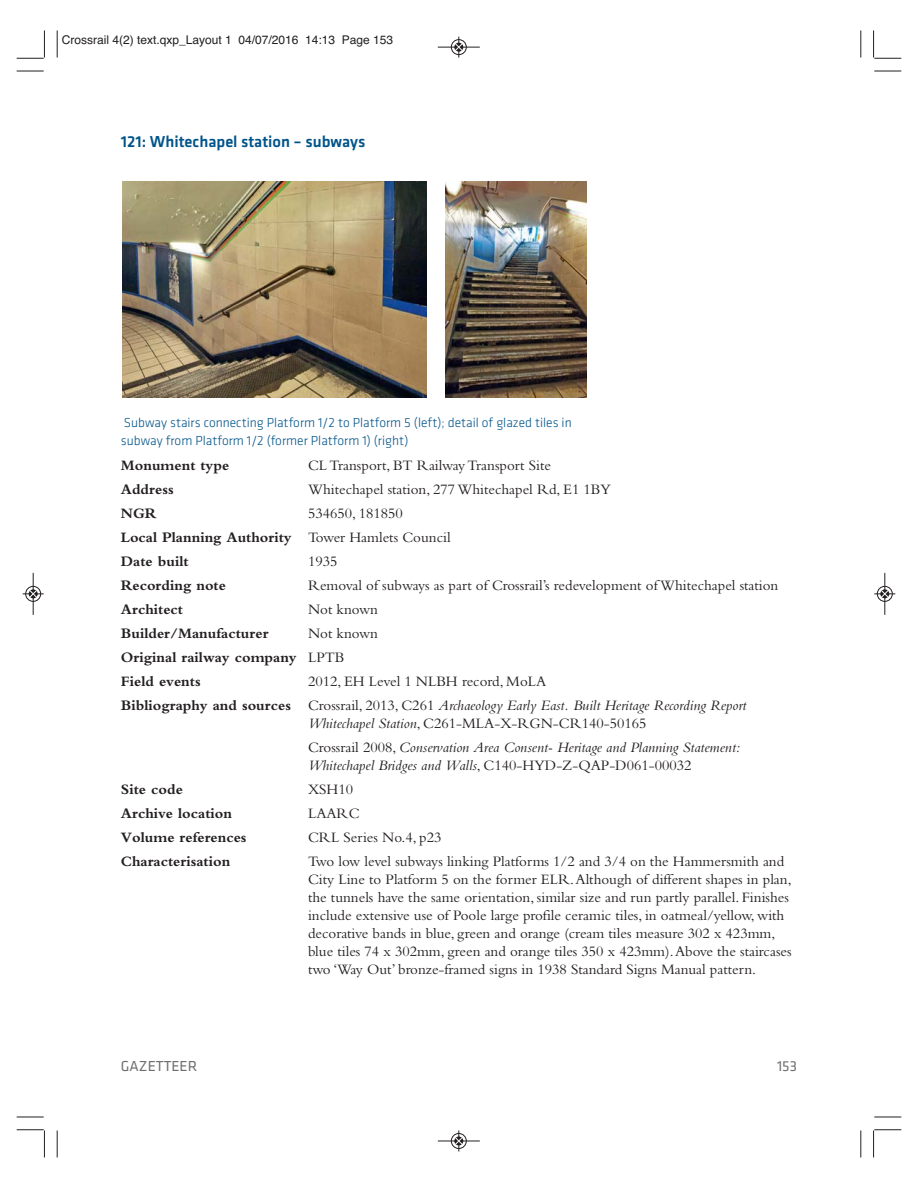
<style>
.page{position:relative;width:918px;height:1188px;background:#fff}
.page>*{position:absolute;margin:0;border:0;box-sizing:border-box;transform-origin:0 0}
.t1{font:500 16.5px "Klavika";color:#00548a}
.t2{font:15px/18px "Bembo";color:#231f20}
.t3{font:italic 15px/24px "Bembo";color:#231f20}
.t4{font:700 15px/24px "Bembo";color:#231f20}
.t5{font:15px "Klavika";color:#6d6e70}
.t6{font:15px "Klavika";color:#6f7073}
.t7{font:300 13.5px/17.2px "Klavika";color:#00548a}
.t8{font:12px "Helvetica";color:#231f20}
.s1{font-weight:700}
.s2{font-weight:400}
.s3{font-style:normal}
.s4{font-weight:700;font-style:normal}
</style>
<div class="page">
<img style="left:123px;top:182px;width:303px;height:215px">
<img style="left:446px;top:182px;width:141px;height:215px">
<svg style="left:57px;top:31px;width:1px;height:27px"></svg>
<svg style="left:17px;top:71px;width:27px;height:1px"></svg>
<svg style="left:860px;top:31px;width:2px;height:27px"></svg>
<svg style="left:874px;top:71px;width:27px;height:1px"></svg>
<svg style="left:57px;top:1130px;width:1px;height:27px"></svg>
<svg style="left:17px;top:1117px;width:27px;height:1px"></svg>
<svg style="left:860px;top:1130px;width:2px;height:27px"></svg>
<svg style="left:874px;top:1117px;width:27px;height:1px"></svg>
<svg style="left:17px;top:31px;width:28px;height:28px"></svg>
<svg style="left:873px;top:31px;width:28px;height:28px"></svg>
<svg style="left:17px;top:1129px;width:28px;height:28px"></svg>
<svg style="left:873px;top:1129px;width:28px;height:28px"></svg>
<hr style="left:438px;top:47px;width:42px;height:1px;background:#231f20">
<div style="left:451px;top:39px;width:16px;height:16px;border:1px solid #231f20;border-radius:50%"></div>
<svg style="left:455px;top:37px;width:8px;height:21px"></svg>
<hr style="left:438px;top:1141px;width:42px;height:1px;background:#231f20">
<div style="left:451px;top:1133px;width:16px;height:16px;border:1px solid #231f20;border-radius:50%"></div>
<svg style="left:455px;top:1130px;width:8px;height:21px"></svg>
<div style="left:25px;top:586px;width:16px;height:16px;border:1px solid #fff;border-radius:50%"></div>
<hr style="left:33px;top:573px;width:1px;height:42px;background:#231f20">
<div style="left:26px;top:586px;width:15px;height:16px;border:1px solid #231f20;border-radius:50%"></div>
<svg style="left:23px;top:590px;width:21px;height:8px"></svg>
<hr style="left:885px;top:573px;width:1px;height:42px;background:#231f20">
<div style="left:877px;top:586px;width:16px;height:16px;border:1px solid #231f20;border-radius:50%"></div>
<svg style="left:874px;top:590px;width:21px;height:8px"></svg>
<p class="t8" style="left:62px;top:35px;width:333px">Crossrail 4(2) text.qxp_Layout 1 04/07/2016 14:13 Page 153</p>
<p class="t1" style="left:121px;top:135px;width:246px">121: Whitechapel station – subways</p>
<p class="t7" style="left:121px;top:415px;width:452px">Subway stairs connecting Platform 1/2 to Platform 5 (left); detail of glazed tiles in subway from Platform 1/2 (former Platform 1) (right)</p>
<p class="t4" style="left:121px;top:455px;width:110px">Monument type</p>
<p class="t2" style="left:308px;top:458px;width:244px">CL Transport, BT Railway Transport Site</p>
<p class="t4" style="left:121px;top:479px;width:54px">Address</p>
<p class="t2" style="left:308px;top:482px;width:305px">Whitechapel station, 277 Whitechapel Rd, E1 1BY</p>
<p class="t4" style="left:121px;top:503px;width:37px">NGR</p>
<p class="t2" style="left:121px;top:503px;width:331px;line-height:24px;text-indent:187px">534650, 181850<br><span class="s1">Local Planning Authority</span> Tower Hamlets Council<br><span class="s1">Date built</span></p>
<p class="t2" style="left:308px;top:554px;width:31px">1935</p>
<p class="t4" style="left:121px;top:575px;width:107px">Recording note</p>
<p class="t2" style="left:308px;top:578px;width:472px">Removal of subways as part of Crossrail’s redevelopment of Whitechapel station</p>
<p class="t4" style="left:121px;top:599px;width:64px">Architect</p>
<p class="t2" style="left:308px;top:602px;width:72px">Not known</p>
<p class="t4" style="left:121px;top:623px;width:149px">Builder/Manufacturer</p>
<p class="t4" style="left:121px;top:623px;width:259px;text-indent:187px"><span class="s2">Not known<br></span>Original railway company <span class="s2">LPTB<br></span>Field events</p>
<p class="t3" style="left:121px;top:671px;width:627px;text-indent:187px"><span class="s3">2012, EH Level 1 NLBH record, MoLA<br></span><span class="s4">Bibliography and sources</span> <span class="s3">Crossrail, 2013, C261</span> Archaeology Early East. Built Heritage Recording Report</p>
<p class="t3" style="left:308px;top:713px;width:434px">Whitechapel Station<span class="s3">, C261-MLA-X-RGN-CR140-50165<br>Crossrail 2008,</span> Conservation Area Consent- Heritage and Planning Statement:</p>
<p class="t3" style="left:308px;top:755px;width:385px">Whitechapel Bridges and Walls<span class="s3">, C140-HYD-Z-QAP-D061-00032</span></p>
<p class="t4" style="left:121px;top:779px;width:63px">Site code</p>
<p class="t2" style="left:308px;top:782px;width:47px">XSH10</p>
<p class="t4" style="left:121px;top:803px;width:113px">Archive location</p>
<p class="t2" style="left:308px;top:806px;width:53px">LAARC</p>
<p class="t4" style="left:121px;top:827px;width:127px">Volume references</p>
<p class="t2" style="left:308px;top:830px;width:135px">CRL Series No.4, p23</p>
<p class="t4" style="left:121px;top:851px;width:111px">Characterisation</p>
<p class="t2" style="left:308px;top:854px;width:485px">Two low level subways linking Platforms 1/2 and 3/4 on the Hammersmith and City Line to Platform 5 on the former ELR. Although of different shapes in plan, the tunnels have the same orientation, similar size and run partly parallel. Finishes include extensive use of Poole large profile ceramic tiles, in oatmeal/yellow, with decorative bands in blue, green and orange (cream tiles measure 302 x 423mm, blue tiles 74 x 302mm, green and orange tiles 350 x 423mm). Above the staircases two ‘Way Out’ bronze-framed signs in 1938 Standard Signs Manual pattern.</p>
<p class="t5" style="left:121px;top:1060px;width:78px">GAZETTEER</p>
<p class="t6" style="left:777px;top:1060px;width:21px">153</p>
</div>
